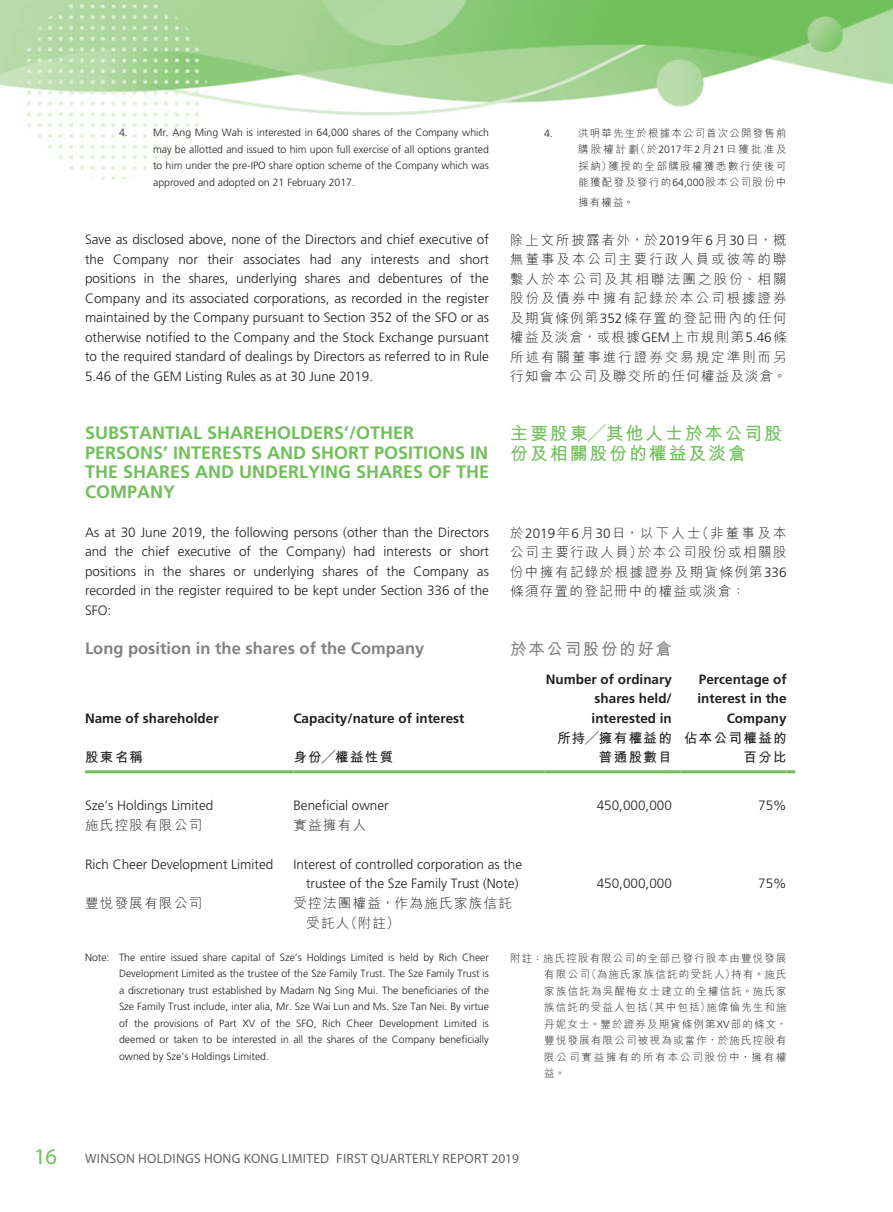
<style>
.page{position:relative;width:893px;height:1212px;background:#fff}
.page>*{position:absolute;margin:0;border:0;box-sizing:border-box;transform-origin:0 0}
.t1{font:700 18px/19.5px "Frutiger LT Std";color:#70c05a}
.t2{font:700 18px/19.5px "M Hei HK";letter-spacing:.1em;color:#70c05a}
.t3{font:700 16.5px "Frutiger LT Std";color:#808285}
.t4{font:700 16.5px "M Hei HK";letter-spacing:.1em;color:#808285}
.t5{font:300 13.5px/19.5px "Frutiger LT Std";color:#231f20;text-align:justify}
.t6{font:300 13.5px/19.5px "M Hei HK";letter-spacing:.1em;color:#231f20;text-align:justify}
.t7{font:700 13.5px/19.5px "Frutiger LT Std";color:#231f20;text-align:justify}
.t8{font:13.5px "Myriad Pro";letter-spacing:.02em;color:#636366}
.t9{font:700 13.5px/19.5px "M Hei HK";letter-spacing:.1em;color:#231f20;text-align:right}
.t10{font:300 10.5px/16.5px "Frutiger LT Std";color:#231f20;text-align:justify}
.t11{font:300 10.5px/16.5px "M Hei HK";letter-spacing:.12em;color:#231f20;text-align:justify}
.s1{font-family:"Frutiger LT Std"}
.s2{font-size:22.5px;color:#70c05a}
</style>
<div class="page">
<img style="left:0;top:0;width:893px;height:774px">
<hr style="left:85px;top:770px;width:208px;height:3px;background:#70c05a">
<hr style="left:293px;top:770px;width:251px;height:3px;background:#70c05a">
<hr style="left:544px;top:770px;width:128px;height:3px;background:#70c05a">
<svg style="left:672px;top:770px;width:8px;height:3px"></svg>
<hr style="left:680px;top:770px;width:107px;height:3px;background:#70c05a">
<svg style="left:787px;top:770px;width:8px;height:3px"></svg>
<p class="t10" style="left:119px;top:125px;width:10px">4.</p>
<p class="t10" style="left:153px;top:125px;width:337px">Mr. Ang Ming Wah is interested in 64,000 shares of the Company which may be allotted and issued to him upon full exercise of all options granted to him under the pre-IPO share option scheme of the Company which was approved and adopted on 21 February 2017.</p>
<p class="t5" style="left:85px;top:230px;width:406px">Save as disclosed above, none of the Directors and chief executive of the Company nor their associates had any interests and short positions in the shares, underlying shares and debentures of the Company and its associated corporations, as recorded in the register maintained by the Company pursuant to Section 352 of the SFO or as otherwise notified to the Company and the Stock Exchange pursuant to the required standard of dealings by Directors as referred to in Rule 5.46 of the GEM Listing Rules as at 30 June 2019.</p>
<h1 class="t1" style="left:85px;top:423px;width:406px">SUBSTANTIAL SHAREHOLDERS’/OTHER<br>PERSONS’ INTERESTS AND SHORT POSITIONS IN<br>THE SHARES AND UNDERLYING SHARES OF THE<br>COMPANY</h1>
<p class="t5" style="left:85px;top:523px;width:405px">As at 30 June 2019, the following persons (other than the Directors and the chief executive of the Company) had interests or short positions in the shares or underlying shares of the Company as recorded in the register required to be kept under Section 336 of the SFO:</p>
<p class="t3" style="left:85px;top:638px;width:341px">Long position in the shares of the Company</p>
<p class="t7" style="left:85px;top:708px;width:135px">Name of shareholder</p>
<p class="t7" style="left:293px;top:708px;width:173px">Capacity/nature of interest</p>
<p class="t9" style="left:85px;top:746px;width:60px">股東名稱</p>
<p class="t9" style="left:293px;top:746px;width:101px">身份╱權益性質</p>
<p class="t10" style="left:544px;top:125px;width:10px">4.</p>
<p class="t11" style="left:578px;top:125px;width:210px">洪明華先生於根據本公司首次公開發售前購股權計劃（於<span class="s1">2017</span>年<span class="s1">2</span>月<span class="s1">21</span>日獲批准及採納）獲授的全部購股權獲悉數行使後可能獲配發及發行的<span class="s1">64,000</span>股本公司股份中</p>
<p class="t11" style="left:578px;top:194px;width:57px">擁有權益。</p>
<p class="t6" style="left:510px;top:230px;width:278px">除上文所披露者外，於<span class="s1">2019</span>年<span class="s1">6</span>月<span class="s1">30</span>日，概無董事及本公司主要行政人員或彼等的聯繫人於本公司及其相聯法團之股份、相關股份及債券中擁有記錄於本公司根據證券及期貨條例第<span class="s1">352</span>條存置的登記冊內的任何權益及淡倉，或根據<span class="s1">GEM</span>上市規則第<span class="s1">5.46</span>條所述有關董事進行證券交易規定準則而另行知會本公司及聯交所的任何權益及淡倉。</p>
<h1 class="t2" style="left:510px;top:422px;width:273px">主要股東╱其他人士於本公司股份及相關股份的權益及淡倉</h1>
<p class="t6" style="left:510px;top:523px;width:278px">於<span class="s1">2019</span>年<span class="s1">6</span>月<span class="s1">30</span>日，以下人士（非董事及本公司主要行政人員）於本公司股份或相關股份中擁有記錄於根據證券及期貨條例第<span class="s1">336</span>條須存置的登記冊中的權益或淡倉：</p>
<p class="t4" style="left:510px;top:636px;width:163px">於本公司股份的好倉</p>
<p class="t7" style="left:592px;top:669px;width:82px;text-indent:-46px">Number of ordinary shares held/ interested in</p>
<p class="t7" style="left:697px;top:669px;width:91px;text-align:right">Percentage of interest in the<br>Company</p>
<p class="t9" style="left:557px;top:727px;width:116px">所持╱擁有權益的普通股數目</p>
<p class="t9" style="left:684px;top:727px;width:104px">佔本公司權益的百分比</p>
<p class="t5" style="left:85px;top:796px;width:130px">Sze’s Holdings Limited</p>
<p class="t5" style="left:293px;top:796px;width:97px">Beneficial owner</p>
<p class="t5" style="left:597px;top:796px;width:77px">450,000,000</p>
<p class="t5" style="left:758px;top:796px;width:30px">75%</p>
<p class="t6" style="left:85px;top:815px;width:119px">施氏控股有限公司</p>
<p class="t6" style="left:293px;top:815px;width:74px">實益擁有人</p>
<p class="t5" style="left:85px;top:854px;width:190px">Rich Cheer Development Limited</p>
<p class="t5" style="left:293px;top:854px;width:230px;text-align:right">Interest of controlled corporation as the trustee of the Sze Family Trust (Note)</p>
<p class="t5" style="left:597px;top:874px;width:77px">450,000,000</p>
<p class="t5" style="left:758px;top:874px;width:30px">75%</p>
<p class="t6" style="left:85px;top:893px;width:119px">豐悅發展有限公司</p>
<p class="t6" style="left:306px;top:893px;width:207px;text-indent:-13px">受控法團權益，作為施氏家族信託受託人（附註）</p>
<p class="t10" style="left:119px;top:949px;width:371px;text-indent:-34px">Note: The entire issued share capital of Sze’s Holdings Limited is held by Rich Cheer Development Limited as the trustee of the Sze Family Trust. The Sze Family Trust is a discretionary trust established by Madam Ng Sing Mui. The beneficiaries of the Sze Family Trust include, inter alia, Mr. Sze Wai Lun and Ms. Sze Tan Nei. By virtue of the provisions of Part XV of the SFO, Rich Cheer Development Limited is deemed or taken to be interested in all the shares of the Company beneficially owned by Sze’s Holdings Limited.</p>
<p class="t11" style="left:544px;top:949px;width:244px;text-indent:-34px">附註：施氏控股有限公司的全部已發行股本由豐悅發展有限公司（為施氏家族信託的受託人）持有。施氏家族信託為吳醒梅女士建立的全權信託。施氏家族信託的受益人包括（其中包括）施偉倫先生和施丹妮女士。鑒於證券及期貨條例第<span class="s1">XV</span>部的條文，豐悅發展有限公司被視為或當作，於施氏控股有限公司實益擁有的所有本公司股份中，擁有權益。</p>
<p class="t8" style="left:34px;top:1150px;width:487px"><span class="s2">16</span> WINSON HOLDINGS HONG KONG LIMITED FIRST QUARTERLY REPORT 2019</p>
</div>
